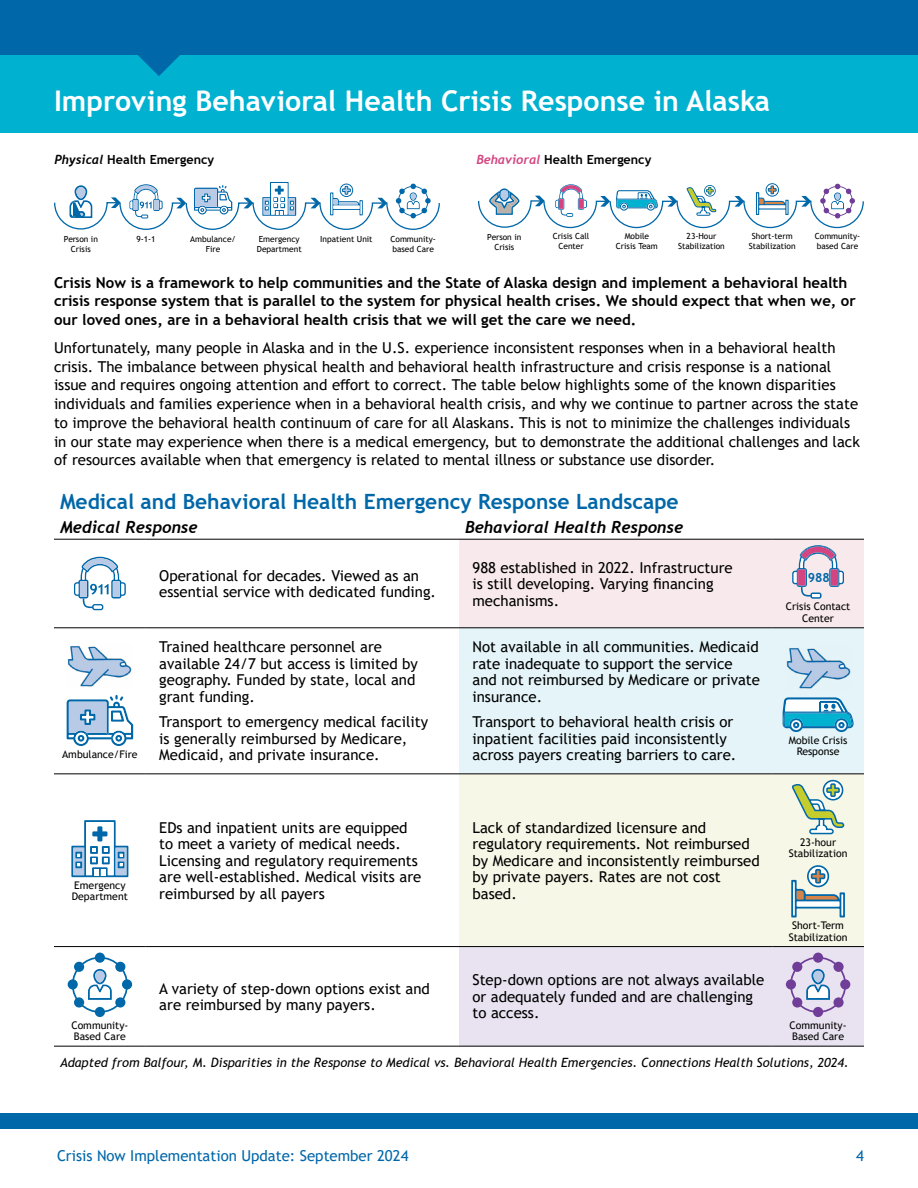
<style>
.page{position:relative;width:918px;height:1188px;background:#fff}
.page>*{position:absolute;margin:0;border:0;box-sizing:border-box;transform-origin:0 0}
.Heading_1{font:700 28.5px "Trebuchet MS";color:#fff}
.Heading_2{font:700 21px "Trebuchet MS";color:#0067a9}
.Heading_3{font:italic 700 16.5px "Trebuchet";color:#000}
.t1{font:15px/16.5px "Trebuchet MS";color:#000}
.t2{font:700 15px/18.8px "Trebuchet MS";color:#000}
.t3{font:15px "Trebuchet MS";color:#0067a9}
.t4{font:italic 12.75px "Trebuchet MS";color:#000}
.t5{font:700 12.6px "Trebuchet MS";color:#000}
.t6{font:700 12.6px "Trebuchet MS";color:#0067a9}
.t7{font:10.5px/11.6px "Trebuchet MS";color:#000;text-align:center}
.t8{font:8.4px/10.1px "Trebuchet MS";color:#000;text-align:center}
.s1{font-family:"Trebuchet";font-style:italic}
.s2{font-family:"Trebuchet";font-style:italic;color:#d34480}
</style>
<div class="page">
<div style="left:0;top:1113px;width:918px;height:16px;background:#0067a9"></div>
<div style="left:0;top:36px;width:918px;height:97px;background:#00b1d0"></div>
<svg style="left:138px;top:55px;width:42px;height:21px"></svg>
<div style="left:0;top:0;width:918px;height:55px;background:#0067a9"></div>
<svg style="left:478px;top:183px;width:386px;height:46px"></svg>
<svg style="left:54px;top:182px;width:386px;height:48px"></svg>
<div style="left:459px;top:628px;width:405px;height:145px;background:#e4f4f8"></div>
<div style="left:459px;top:774px;width:405px;height:172px;background:#f6f7e7"></div>
<hr style="left:54px;top:539px;width:92px;height:1px;background:#000">
<hr style="left:146px;top:539px;width:313px;height:1px;background:#000">
<hr style="left:54px;top:627px;width:92px;height:1px;background:#000">
<hr style="left:146px;top:627px;width:313px;height:1px;background:#000">
<hr style="left:54px;top:773px;width:92px;height:1px;background:#000">
<hr style="left:146px;top:773px;width:313px;height:1px;background:#000">
<hr style="left:459px;top:773px;width:313px;height:1px;background:#000">
<hr style="left:772px;top:773px;width:92px;height:1px;background:#000">
<hr style="left:54px;top:946px;width:92px;height:1px;background:#000">
<hr style="left:146px;top:946px;width:313px;height:1px;background:#000">
<hr style="left:459px;top:946px;width:313px;height:1px;background:#000">
<hr style="left:772px;top:946px;width:92px;height:1px;background:#000">
<hr style="left:54px;top:1046px;width:92px;height:1px;background:#000">
<hr style="left:146px;top:1046px;width:313px;height:1px;background:#000">
<hr style="left:459px;top:1046px;width:313px;height:1px;background:#000">
<hr style="left:772px;top:1046px;width:92px;height:1px;background:#000">
<svg style="left:74px;top:557px;width:52px;height:53px"></svg>
<div style="left:459px;top:539px;width:405px;height:89px;background:#f8e9ec"></div>
<img style="left:67px;top:646px;width:65px;height:41px">
<svg style="left:67px;top:695px;width:66px;height:51px"></svg>
<img style="left:785px;top:646px;width:66px;height:44px">
<svg style="left:783px;top:697px;width:71px;height:35px"></svg>
<svg style="left:71px;top:820px;width:57px;height:57px"></svg>
<svg style="left:791px;top:780px;width:54px;height:55px;background:#c2d6c0"></svg>
<svg style="left:791px;top:865px;width:54px;height:52px;background:#bacccf"></svg>
<div style="left:122px;top:979px;width:10px;height:11px;background:#0067a9;border-radius:50%"></div>
<div style="left:68px;top:979px;width:10px;height:11px;background:#0067a9;border-radius:50%"></div>
<div style="left:95px;top:1007px;width:10px;height:10px;background:#0067a9;border-radius:50%"></div>
<div style="left:95px;top:953px;width:10px;height:10px;background:#0067a9;border-radius:50%"></div>
<svg style="left:72px;top:957px;width:56px;height:56px"></svg>
<div style="left:459px;top:947px;width:405px;height:99px;background:#e9e3f1"></div>
<p class="Heading_1" style="left:54px;top:83px;width:717px">Improving Behavioral Health Crisis Response in Alaska</p>
<p class="t5" style="left:54px;top:152px;width:161px"><span class="s1">Physical</span> Health Emergency</p>
<p class="t8" style="left:64px;top:233px;width:36px">Person in</p>
<p class="t8" style="left:136px;top:233px;width:21px">9-1-1</p>
<p class="t8" style="left:71px;top:244px;width:21px">Crisis</p>
<p class="t8" style="left:190px;top:233px;width:47px">Ambulance/<br>Fire</p>
<p class="t8" style="left:257px;top:233px;width:46px;text-align:left">Emergency<br>Department</p>
<p class="t8" style="left:320px;top:233px;width:54px">Inpatient Unit</p>
<p class="t8" style="left:390px;top:233px;width:47px;text-align:left">Community&shy;based Care</p>
<p class="t5" style="left:476px;top:152px;width:177px"><span class="s2">Behavioral</span> Health Emergency</p>
<p class="t8" style="left:553px;top:231px;width:38px">Crisis Call<br>Center</p>
<p class="t8" style="left:616px;top:231px;width:43px">Mobile<br>Crisis Team</p>
<p class="t8" style="left:678px;top:231px;width:48px">23-Hour<br>Stabilization</p>
<p class="t8" style="left:749px;top:231px;width:48px">Short-term<br>Stabilization</p>
<p class="t8" style="left:487px;top:231px;width:36px">Person in<br>Crisis</p>
<p class="t8" style="left:815px;top:231px;width:47px;text-align:left">Community&shy;based Care</p>
<p class="t2" style="left:54px;top:273px;width:803px">Crisis Now is a framework to help communities and the State of Alaska design and implement a behavioral health crisis response system that is parallel to the system for physical health crises. We should expect that when we, or our loved ones, are in a behavioral health crisis that we will get the care we need.</p>
<p class="t1" style="left:54px;top:338px;width:807px;line-height:18.8px">Unfortunately, many people in Alaska and in the U.S. experience inconsistent responses when in a behavioral health crisis. The imbalance between physical health and behavioral health infrastructure and crisis response is a national issue and requires ongoing attention and effort to correct. The table below highlights some of the known disparities individuals and families experience when in a behavioral health crisis, and why we continue to partner across the state to improve the behavioral health continuum of care for all Alaskans. This is not to minimize the challenges individuals in our state may experience when there is a medical emergency, but to demonstrate the additional challenges and lack of resources available when that emergency is related to mental illness or substance use disorder.</p>
<p class="Heading_2" style="left:60px;top:488px;width:620px">Medical and Behavioral Health Emergency Response Landscape</p>
<p class="Heading_3" style="left:60px;top:517px;width:139px">Medical Response</p>
<p class="Heading_3" style="left:465px;top:517px;width:220px">Behavioral Health Response</p>
<p class="t1" style="left:159px;top:567px;width:278px">Operational for decades. Viewed as an essential service with dedicated funding.</p>
<p class="t1" style="left:472px;top:559px;width:262px">988 established in 2022. Infrastructure is still developing. Varying financing mechanisms.</p>
<p class="t6" style="left:808px;top:570px;width:24px">988</p>
<p class="t7" style="left:786px;top:601px;width:66px">Crisis Contact<br>Center</p>
<p class="t7" style="left:62px;top:748px;width:77px">Ambulance/Fire</p>
<p class="t1" style="left:159px;top:639px;width:260px">Trained healthcare personnel are available 24/7 but access is limited by geography. Funded by state, local and grant funding.</p>
<p class="t1" style="left:159px;top:714px;width:270px">Transport to emergency medical facility is generally reimbursed by Medicare,<br>Medicaid, and private insurance.</p>
<p class="t1" style="left:472px;top:639px;width:289px">Not available in all communities. Medicaid rate inadequate to support the service and not reimbursed by Medicare or private insurance.</p>
<p class="t1" style="left:472px;top:714px;width:265px">Transport to behavioral health crisis or inpatient facilities paid inconsistently across payers creating barriers to care.</p>
<p class="t7" style="left:72px;top:879px;width:58px;text-align:left">Emergency<br>Department</p>
<p class="t1" style="left:159px;top:819px;width:264px">EDs and inpatient units are equipped to meet a variety of medical needs.<br>Licensing and regulatory requirements are well-established. Medical visits are reimbursed by all payers</p>
<p class="t1" style="left:472px;top:819px;width:289px">Lack of standardized licensure and regulatory requirements. Not reimbursed by Medicare and inconsistently reimbursed by private payers. Rates are not cost based.</p>
<p class="t1" style="left:159px;top:980px;width:272px">A variety of step-down options exist and are reimbursed by many payers.</p>
<p class="t1" style="left:472px;top:972px;width:293px">Step-down options are not always available or adequately funded and are challenging to access.</p>
<p class="t7" style="left:789px;top:734px;width:60px">Mobile Crisis<br>Response</p>
<p class="t7" style="left:789px;top:836px;width:60px">23-hour<br>Stabilization</p>
<p class="t7" style="left:789px;top:919px;width:60px">Short-Term<br>Stabilization</p>
<p class="t7" style="left:790px;top:1019px;width:58px;text-align:left">Community-<br>Based Care</p>
<p class="t4" style="left:60px;top:1055px;width:790px">Adapted from Balfour, M. Disparities in the Response to Medical vs. Behavioral Health Emergencies. Connections Health Solutions, 2024.</p>
<p class="t7" style="left:71px;top:1019px;width:58px;text-align:left">Community-<br>Based Care</p>
<p class="t3" style="left:57px;top:1146px;width:353px">Crisis Now Implementation Update: September 2024</p>
<p class="t3" style="left:856px;top:1146px;width:9px">4</p>
</div>
